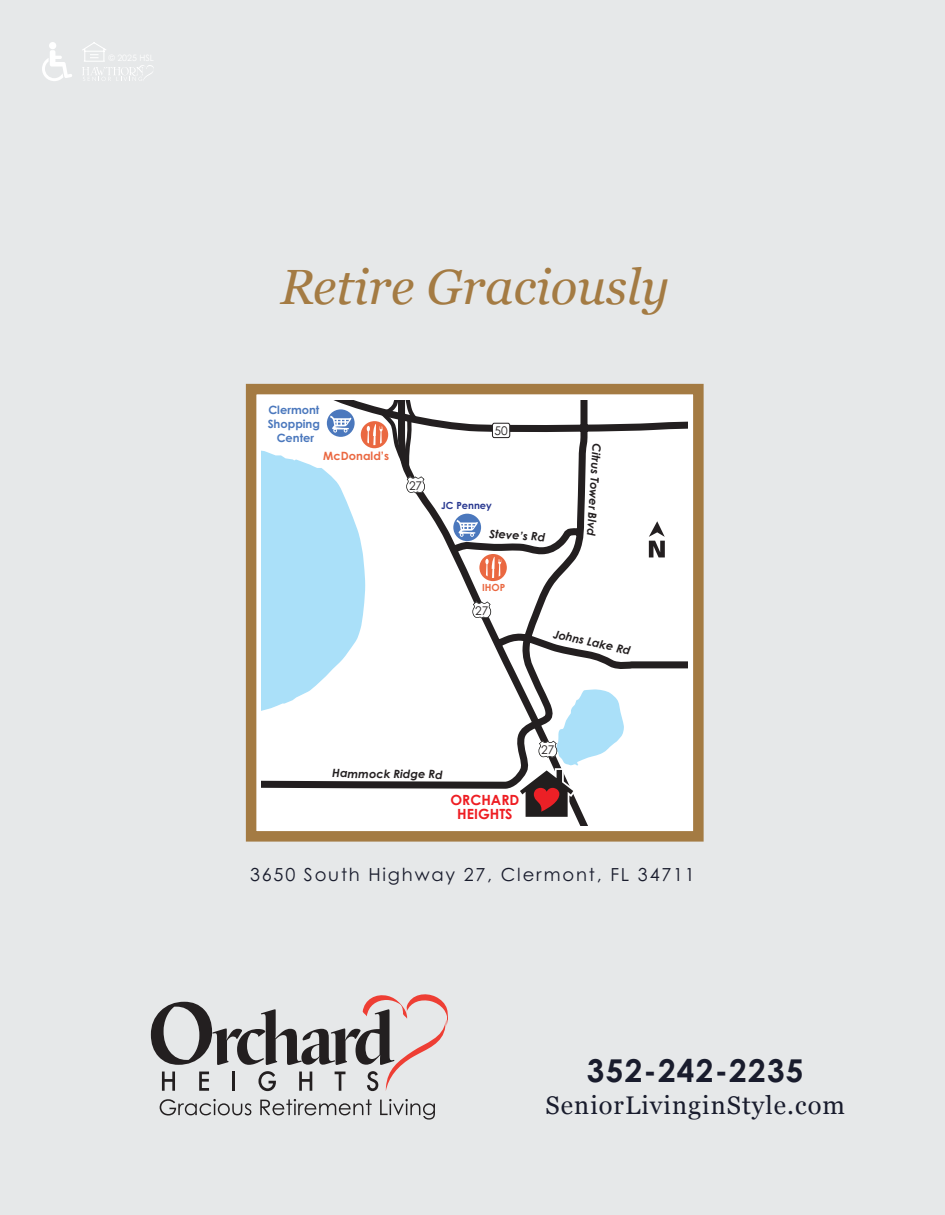
<style>
.page{position:relative;width:945px;height:1215px;background:#e6e8e9}
.page>*{position:absolute;margin:0;border:0;box-sizing:border-box;transform-origin:0 0}
.t1{font:italic 49.5px "Georgia";color:#a47b43}
.t2{font:700 31.5px "Century Gothic Pro";letter-spacing:.04em;color:#191c2d}
.t3{font:25.5px "Georgia";letter-spacing:.04em;color:#191c2d}
.t4{font:18px "Century Gothic Pro";letter-spacing:.1em;color:#191c2d}
.t5{font:700 14.1px/14.1px "Century Gothic";color:#ee1d23;text-align:center}
.t6{font:12px "Century Gothic";color:#231f20}
.t7{font:italic 700 11.4px "Century Gothic";color:#231f20}
.t8{font:700 11.4px/13.8px "Century Gothic";color:#4b78bd;text-align:center}
.t9{font:700 11.4px "Century Gothic";color:#ea6841}
.t10{font:700 9.9px "Century Gothic";color:#283890}
.t11{font:700 9.9px "Century Gothic";color:#ea6841}
</style>
<div class="page">
<svg style="left:160px;top:1099px;width:91px;height:17px"></svg>
<svg style="left:260px;top:1099px;width:112px;height:16px"></svg>
<svg style="left:380px;top:1099px;width:55px;height:21px"></svg>
<svg style="left:151px;top:994px;width:297px;height:97px"></svg>
<div style="left:246px;top:384px;width:458px;height:458px;background:#fff;border:10px solid #a47b43"></div>
<svg style="left:262px;top:400px;width:426px;height:425px"></svg>
<div style="left:492px;top:423px;width:18px;height:15px;background:#fff;border-radius:2px"></div>
<div style="left:492px;top:423px;width:18px;height:15px;border:1px solid #231f20;border-radius:2px"></div>
<svg style="left:472px;top:601px;width:19px;height:18px"></svg>
<svg style="left:518px;top:689px;width:106px;height:131px"></svg>
<div style="left:453px;top:514px;width:28px;height:27px;background:#4b78bd;border-radius:50%"></div>
<svg style="left:456px;top:520px;width:22px;height:17px"></svg>
<svg style="left:262px;top:400px;width:163px;height:313px"></svg>
<div style="left:479px;top:554px;width:28px;height:27px;background:#ea6841;border-radius:50%"></div>
<svg style="left:485px;top:557px;width:16px;height:21px"></svg>
<svg style="left:649px;top:521px;width:16px;height:36px"></svg>
<svg style="left:82px;top:42px;width:72px;height:39px"></svg>
<svg style="left:42px;top:50px;width:30px;height:31px"></svg>
<div style="left:49px;top:42px;width:7px;height:7px;background:#fff;border-radius:50%"></div>
<p class="t1" style="left:280px;top:251px;width:390px">Retire Graciously</p>
<p class="t8" style="left:268px;top:403px;width:54px">Clermont<br>Shopping<br>Center</p>
<p class="t9" style="left:323px;top:449px;width:67px">McDonald’s</p>
<p class="t6" style="left:409px;top:478px;width:15px">27</p>
<p class="t6" style="left:494px;top:423px;width:15px">50</p>
<p class="t10" style="left:441px;top:499px;width:52px">JC Penney</p>
<p class="t7" style="left:490px;top:526px;width:58px;rotate:4deg">Steve’s Rd</p>
<p class="t11" style="left:482px;top:581px;width:25px">IHOP</p>
<p class="t6" style="left:475px;top:603px;width:15px">27</p>
<p class="t7" style="left:605px;top:444px;width:94px;rotate:94deg">Citrus Tower Blvd</p>
<p class="t7" style="left:555px;top:627px;width:80px;rotate:12deg">Johns Lake Rd</p>
<p class="t6" style="left:541px;top:742px;width:15px">27</p>
<p class="t7" style="left:332px;top:766px;width:112px;rotate:1deg">Hammock Ridge Rd</p>
<p class="t5" style="left:450px;top:792px;width:70px">ORCHARD<br>HEIGHTS</p>
<p class="t4" style="left:250px;top:864px;width:446px">3650 South Highway 27, Clermont, FL 34711</p>
<p class="t2" style="left:587px;top:1051px;width:218px">352-242-2235</p>
<p class="t3" style="left:546px;top:1086px;width:301px">SeniorLivinginStyle.com</p>
</div>
